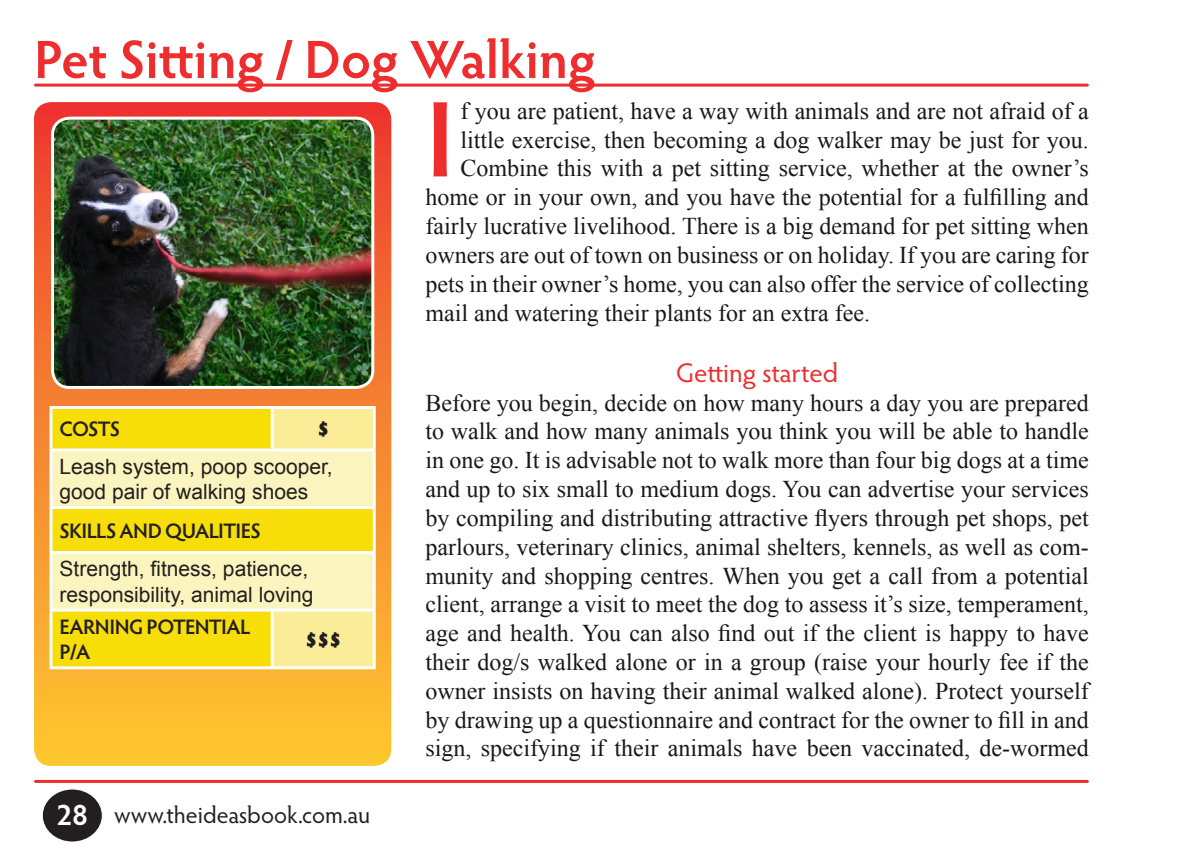
<style>
.page{position:relative;width:1191px;height:851px;background:#fff}
.page>*{position:absolute;margin:0;border:0;box-sizing:border-box;transform-origin:0 0}
._06_First_Para{font:600 108px "Hypatia Sans Pro";color:#ee2d2e}
._02_Feature_Left_PAR{font:600 54px "Hypatia Sans Pro";letter-spacing:-.005em;color:#ee2d2e}
.t1{font:600 30px "Hypatia Sans Pro";color:#fff}
._30_Sub-head{font:27px "Hypatia Sans Pro";color:#ee2d2e}
._07_Secondary_para{font:24px/28.8px "Times New Roman";color:#1a161a;text-align:justify}
._06_First_Para-2{font:24px "Times New Roman";color:#1a161a}
.t2{font:24px "Hypatia Sans Pro";color:#231f20}
._40_Cells{font:21px/25.2px "Arial";color:#231f20}
._42_Cell_Headings{font:600 21px/25.2px "Hypatia Sans Pro";letter-spacing:-.035em;color:#231f20}
._41{font:900 21px "Hypatia Sans Pro";color:#231f20}
</style>
<div class="page">
<hr style="left:36px;top:84px;width:1051px;height:3px;background:#ee2d2e">
<hr style="left:36px;top:779px;width:1051px;height:3px;background:#ee2d2e">
<div style="left:42px;top:788px;width:60px;height:53px;background:#231f20;border-radius:50%"></div>
<div style="left:42px;top:788px;width:61px;height:54px;border:1px solid #fff;border-radius:50%"></div>
<svg style="left:34px;top:102px;width:357px;height:663px"></svg>
<div style="left:52px;top:409px;width:219px;height:257px;background:#f8de08"></div>
<div style="left:274px;top:409px;width:99px;height:257px;background:#fbed97"></div>
<svg style="left:52px;top:451px;width:321px;height:157px;fill:#fcf4bf"></svg>
<hr style="left:49px;top:506px;width:223px;height:3px;background:#fff">
<hr style="left:49px;top:509px;width:3px;height:42px;background:#fff">
<hr style="left:272px;top:506px;width:104px;height:3px;background:#fff">
<hr style="left:373px;top:509px;width:3px;height:42px;background:#fff">
<hr style="left:49px;top:551px;width:223px;height:3px;background:#fff">
<hr style="left:272px;top:551px;width:104px;height:3px;background:#fff">
<hr style="left:49px;top:451px;width:3px;height:55px;background:#fff">
<hr style="left:373px;top:451px;width:3px;height:55px;background:#fff">
<hr style="left:49px;top:554px;width:3px;height:54px;background:#fff">
<hr style="left:373px;top:554px;width:3px;height:54px;background:#fff">
<hr style="left:49px;top:608px;width:223px;height:3px;background:#fff">
<hr style="left:49px;top:611px;width:3px;height:55px;background:#fff">
<hr style="left:49px;top:666px;width:223px;height:3px;background:#fff">
<hr style="left:49px;top:406px;width:223px;height:3px;background:#fff">
<hr style="left:49px;top:409px;width:3px;height:39px;background:#fff">
<hr style="left:49px;top:448px;width:223px;height:3px;background:#fff">
<hr style="left:272px;top:406px;width:104px;height:3px;background:#fff">
<hr style="left:271px;top:409px;width:3px;height:39px;background:#fff">
<hr style="left:373px;top:409px;width:3px;height:39px;background:#fff">
<hr style="left:272px;top:448px;width:104px;height:3px;background:#fff">
<hr style="left:272px;top:608px;width:104px;height:3px;background:#fff">
<hr style="left:271px;top:611px;width:3px;height:55px;background:#fff">
<hr style="left:373px;top:611px;width:3px;height:55px;background:#fff">
<hr style="left:272px;top:666px;width:104px;height:3px;background:#fff">
<img style="left:53px;top:118px;width:320px;height:269px">
<div style="left:51px;top:117px;width:323px;height:272px;border:3px solid #fff;border-radius:17px"></div>
<p class="_02_Feature_Left_PAR" style="left:34px;top:22px;width:563px">Pet Sitting / Dog Walking</p>
<p class="_42_Cell_Headings" style="left:59px;top:415px;width:62px">COSTS</p>
<p class="_41" style="left:317px;top:413px;width:14px">$</p>
<p class="_40_Cells" style="left:59px;top:454px;width:275px">Leash system, poop scooper, good pair of walking shoes</p>
<p class="_42_Cell_Headings" style="left:59px;top:517px;width:203px">SKILLS AND QUALITIES</p>
<p class="_40_Cells" style="left:59px;top:556px;width:256px">Strength, fitness, patience, responsibility, animal loving</p>
<p class="_42_Cell_Headings" style="left:59px;top:613px;width:192px">EARNING POTENTIAL<br>P/A</p>
<p class="_41" style="left:305px;top:623px;width:38px">$$$</p>
<p class="t1" style="left:56px;top:793px;width:34px">28</p>
<p class="t2" style="left:114px;top:798px;width:257px">www.theideasbook.com.au</p>
<p class="_06_First_Para" style="left:425px;top:64px;width:31px">I</p>
<p class="_06_First_Para-2" style="left:460px;top:95px;width:630px">f you are patient, have a way with animals and are not afraid of a</p>
<p class="_06_First_Para-2" style="left:460px;top:123px;width:630px">little exercise, then becoming a dog walker may be just for you.</p>
<p class="_06_First_Para-2" style="left:460px;top:152px;width:630px">Combine this with a pet sitting service, whether at the owner’s</p>
<p class="_06_First_Para-2" style="left:425px;top:181px;width:665px">home or in your own, and you have the potential for a fulfilling and</p>
<p class="_06_First_Para-2" style="left:425px;top:210px;width:665px">fairly lucrative livelihood. There is a big demand for pet sitting when</p>
<p class="_06_First_Para-2" style="left:425px;top:239px;width:665px">owners are out of town on business or on holiday. If you are caring for</p>
<p class="_06_First_Para-2" style="left:425px;top:267px;width:665px">pets in their owner’s home, you can also offer the service of collecting</p>
<p class="_06_First_Para-2" style="left:425px;top:296px;width:446px">mail and watering their plants for an extra fee.</p>
<p class="_30_Sub-head" style="left:676px;top:354px;width:164px">Getting started</p>
<p class="_07_Secondary_para" style="left:425px;top:387px;width:665px">Before you begin, decide on how many hours a day you are prepared to walk and how many animals you think you will be able to handle in one go. It is advisable not to walk more than four big dogs at a time and up to six small to medium dogs. You can advertise your services by compiling and distributing attractive flyers through pet shops, pet parlours, veterinary clinics, animal shelters, kennels, as well as com&shy;munity and shopping centres. When you get a call from a potential client, arrange a visit to meet the dog to assess it’s size, temperament, age and health. You can also find out if the client is happy to have their dog/s walked alone or in a group (raise your hourly fee if the owner insists on having their animal walked alone). Protect yourself by drawing up a questionnaire and contract for the owner to fill in and sign, specifying if their animals have been vaccinated, de-wormed</p>
</div>
